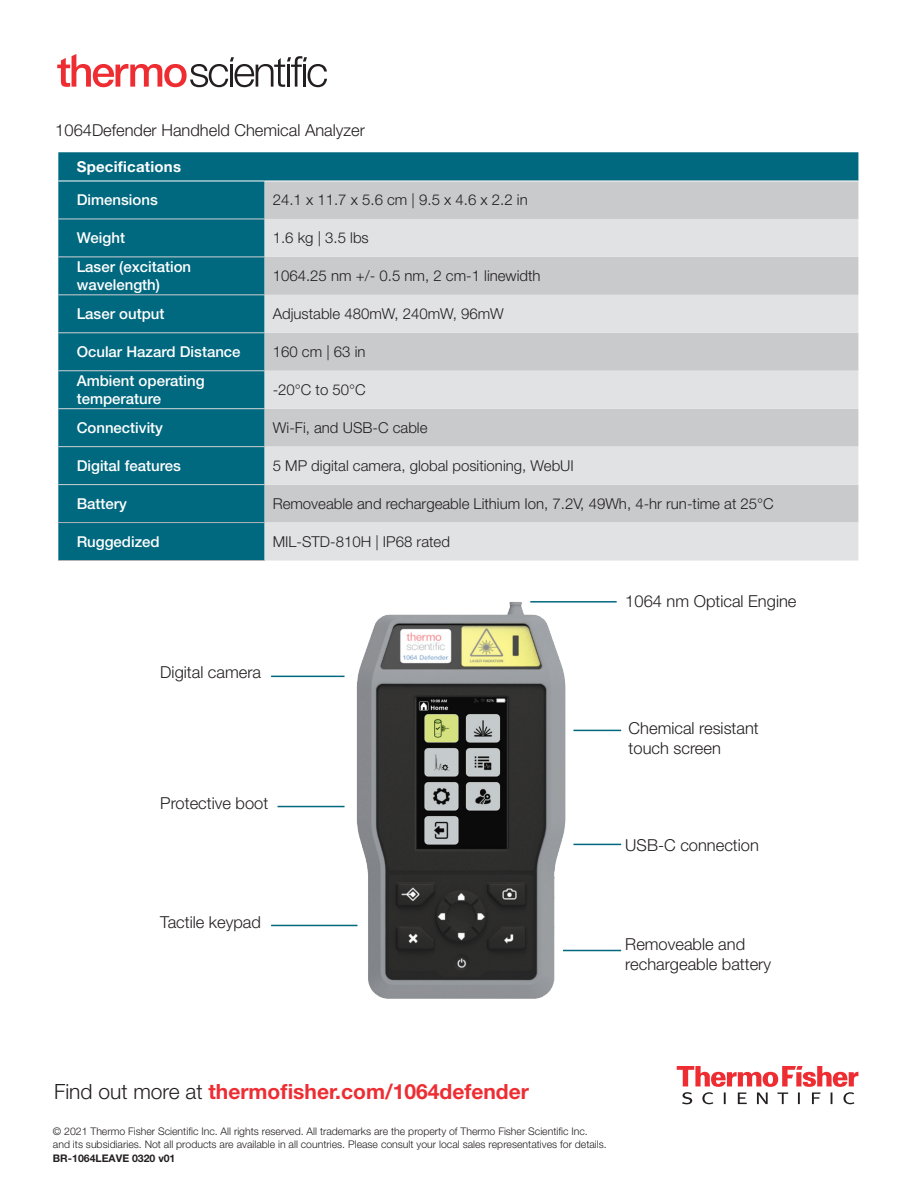
<style>
.page{position:relative;width:918px;height:1188px;background:#fff}
.page>*{position:absolute;margin:0;border:0;box-sizing:border-box;transform-origin:0 0}
.t1{font:700 21px "Helvetica Neue LT Std";color:#ee2d33}
.t2{font:300 16.5px/19.8px "Helvetica Neue LT Std";color:#231f20}
.t3{font:300 15px "Helvetica Neue LT Std";color:#231f20}
.t4{font:500 15px/18px "Helvetica Neue LT Std";color:#fff}
.t5{font:700 15px "Helvetica Neue LT Std";letter-spacing:.015em;color:#fff}
.t6{font:300 10.5px/13.5px "Helvetica Neue LT Std";color:#231f20}
.t7{font:700 10.5px "Helvetica Neue LT Std";color:#231f20}
.s1{font-weight:300;color:#231f20}
</style>
<div class="page">
<svg style="left:677px;top:1066px;width:181px;height:38px"></svg>
<svg style="left:57px;top:54px;width:270px;height:33px"></svg>
<svg style="left:58px;top:152px;width:800px;height:29px;background:#076c82"></svg>
<div style="left:58px;top:182px;width:207px;height:378px;background:#00687f"></div>
<div style="left:265px;top:182px;width:593px;height:37px;background:#c9cacc"></div>
<svg style="left:265px;top:219px;width:593px;height:342px;background:#d6d7d9"></svg>
<hr style="left:58px;top:219px;width:207px;height:1px;background:#d1d2d4">
<hr style="left:58px;top:257px;width:207px;height:1px;background:#d1d2d4">
<hr style="left:58px;top:294px;width:207px;height:1px;background:#d1d2d4">
<hr style="left:58px;top:332px;width:207px;height:1px;background:#d1d2d4">
<hr style="left:58px;top:370px;width:207px;height:1px;background:#d1d2d4">
<hr style="left:58px;top:446px;width:207px;height:1px;background:#d1d2d4">
<hr style="left:58px;top:484px;width:207px;height:1px;background:#d1d2d4">
<hr style="left:58px;top:408px;width:207px;height:1px;background:#d8d9db">
<hr style="left:58px;top:522px;width:207px;height:1px;background:#b4b5b8">
<hr style="left:58px;top:560px;width:207px;height:1px;background:#b4b5b8">
<img style="left:327px;top:602px;width:262px;height:397px">
<hr style="left:271px;top:676px;width:74px;height:1px;background:#00687f">
<hr style="left:271px;top:925px;width:86px;height:1px;background:#00687f">
<hr style="left:278px;top:806px;width:67px;height:1px;background:#00687f">
<hr style="left:530px;top:601px;width:87px;height:2px;background:#00687f">
<hr style="left:573px;top:730px;width:48px;height:1px;background:#00687f">
<hr style="left:573px;top:844px;width:48px;height:1px;background:#00687f">
<hr style="left:563px;top:950px;width:58px;height:1px;background:#00687f">
<p class="t2" style="left:55px;top:120px;width:311px">1064Defender Handheld Chemical Analyzer</p>
<p class="t5" style="left:77px;top:157px;width:106px">Specifications</p>
<p class="t4" style="left:77px;top:191px;width:83px">Dimensions</p>
<p class="t3" style="left:273px;top:191px;width:257px">24.1 x 11.7 x 5.6 cm | 9.5 x 4.6 x 2.2 in</p>
<p class="t4" style="left:77px;top:229px;width:50px">Weight</p>
<p class="t3" style="left:273px;top:229px;width:98px">1.6 kg | 3.5 lbs</p>
<p class="t4" style="left:77px;top:258px;width:116px">Laser (excitation wavelength)</p>
<p class="t3" style="left:273px;top:267px;width:269px">1064.25 nm +/- 0.5 nm, 2 cm-1 linewidth</p>
<p class="t4" style="left:77px;top:305px;width:89px">Laser output</p>
<p class="t3" style="left:273px;top:305px;width:233px">Adjustable 480mW, 240mW, 96mW</p>
<p class="t4" style="left:77px;top:343px;width:165px">Ocular Hazard Distance</p>
<p class="t3" style="left:273px;top:343px;width:94px">160 cm | 63 in</p>
<p class="t4" style="left:77px;top:372px;width:130px">Ambient operating temperature</p>
<p class="t3" style="left:273px;top:381px;width:95px">-20°C to 50°C</p>
<p class="t4" style="left:77px;top:419px;width:88px">Connectivity</p>
<p class="t3" style="left:273px;top:419px;width:156px">Wi-Fi, and USB-C cable</p>
<p class="t4" style="left:77px;top:456px;width:106px">Digital features</p>
<p class="t3" style="left:273px;top:456px;width:303px">5 MP digital camera, global positioning, WebUI</p>
<p class="t4" style="left:77px;top:494px;width:52px">Battery</p>
<p class="t3" style="left:273px;top:494px;width:503px">Removeable and rechargeable Lithium Ion, 7.2V, 49Wh, 4-hr run-time at 25°C</p>
<p class="t4" style="left:77px;top:532px;width:85px">Ruggedized</p>
<p class="t3" style="left:273px;top:532px;width:179px">MIL-STD-810H | IP68 rated</p>
<p class="t2" style="left:160px;top:662px;width:102px">Digital camera</p>
<p class="t2" style="left:160px;top:793px;width:109px">Protective boot</p>
<p class="t2" style="left:160px;top:912px;width:102px">Tactile keypad</p>
<p class="t2" style="left:625px;top:591px;width:173px">1064 nm Optical Engine</p>
<p class="t2" style="left:629px;top:718px;width:132px">Chemical resistant touch screen</p>
<p class="t2" style="left:625px;top:835px;width:135px">USB-C connection</p>
<p class="t2" style="left:625px;top:934px;width:147px">Removeable and rechargeable battery</p>
<h1 class="t1" style="left:54px;top:1079px;width:476px"><span class="s1">Find out more at</span> thermofisher.com/1064defender</h1>
<p class="t6" style="left:53px;top:1124px;width:555px">© 2021 Thermo Fisher Scientific Inc. All rights reserved. All trademarks are the property of Thermo Fisher Scientific Inc. and its subsidiaries. Not all products are available in all countries. Please consult your local sales representatives for details.</p>
<p class="t7" style="left:53px;top:1151px;width:124px">BR-1064LEAVE 0320 v01</p>
</div>
